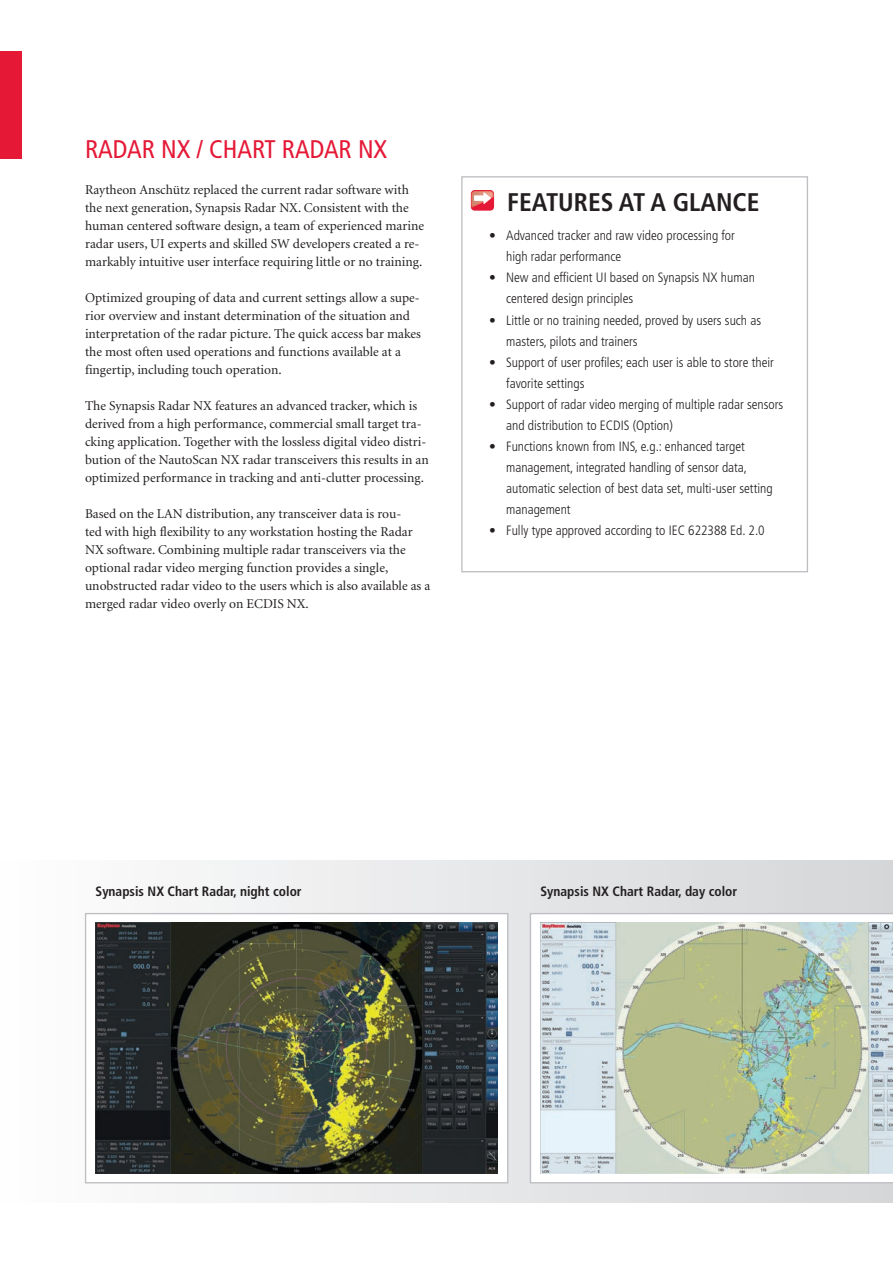
<style>
.page{position:relative;width:893px;height:1263px;background:#fff}
.page>*{position:absolute;margin:0;border:0;box-sizing:border-box;transform-origin:0 0}
.t1{font:condensed 25.5px "Frutiger";color:#e51836}
.t2{font:700 condensed 25.5px "Frutiger";color:#231f20}
.t3{font:13.5px/18px "Minion";color:#231f20}
.t4{font:300 condensed 13.5px/21px "Frutiger";color:#231f20}
.t5{font:700 condensed 13.5px "Frutiger";color:#231f20}
</style>
<div class="page">
<div style="left:0;top:51px;width:21px;height:107px;background:#e51836"></div>
<div style="left:0;top:860px;width:893px;height:342px;background:linear-gradient(to right,#fdfefe,#d4d5d8)"></div>
<div style="left:85px;top:913px;width:423px;height:270px;background:#fff;border:1px solid #bebfc2"></div>
<svg style="left:530px;top:913px;width:363px;height:270px"></svg>
<img style="left:96px;top:922px;width:402px;height:252px">
<img style="left:540px;top:922px;width:353px;height:252px">
<div style="left:461px;top:176px;width:347px;height:396px;background:#fff;border:1px solid #bebfc2"></div>
<div style="left:471px;top:190px;width:23px;height:21px;background:#e51836;border-radius:4px"></div>
<img style="left:471px;top:191px;width:23px;height:17px">
<svg style="left:474px;top:192px;width:17px;height:12px"></svg>
<h1 class="t1" style="left:85px;top:135px;width:304px">RADAR NX / CHART RADAR NX</h1>
<p class="t3" style="left:85px;top:181px;width:341px">Raytheon Anschütz replaced the current radar software with the next generation, Synapsis Radar NX. Consistent with the human centered software design, a team of experienced marine radar users, UI experts and skilled SW developers created a re&shy;markably intuitive user interface requiring little or no training.</p>
<p class="t3" style="left:85px;top:289px;width:337px">Optimized grouping of data and current settings allow a supe&shy;rior overview and instant determination of the situation and interpretation of the radar picture. The quick access bar makes the most often used operations and functions available at a fingertip, including touch operation.</p>
<p class="t3" style="left:85px;top:397px;width:345px">The Synapsis Radar NX features an advanced tracker, which is derived from a high performance, commercial small target tra&shy;cking application. Together with the lossless digital video distri&shy;bution of the NautoScan NX radar transceivers this results in an optimized performance in tracking and anti-clutter processing.</p>
<p class="t3" style="left:85px;top:505px;width:347px">Based on the LAN distribution, any transceiver data is rou-<br>ted with high flexibility to any workstation hosting the Radar NX software. Combining multiple radar transceivers via the optional radar video merging function provides a single, unobstructed radar video to the users which is also available as a merged radar video overly on ECDIS NX.</p>
<h1 class="t2" style="left:507px;top:187px;width:254px">FEATURES AT A GLANCE</h1>
<p class="t4" style="left:506px;top:225px;width:230px;text-indent:-17px">• Advanced tracker and raw video processing for high radar performance</p>
<p class="t4" style="left:506px;top:267px;width:250px;text-indent:-17px">• New and efficient UI based on Synapsis NX human centered design principles</p>
<p class="t4" style="left:506px;top:309px;width:257px;text-indent:-17px">• Little or no training needed, proved by users such as masters, pilots and trainers</p>
<p class="t4" style="left:506px;top:352px;width:269px;text-indent:-17px">• Support of user profiles; each user is able to store their favorite settings</p>
<p class="t4" style="left:506px;top:394px;width:279px;text-indent:-17px">• Support of radar video merging of multiple radar sensors and distribution to ECDIS (Option)</p>
<p class="t4" style="left:506px;top:436px;width:268px;text-indent:-17px">• Functions known from INS, e.g.: enhanced target management, integrated handling of sensor data, automatic selection of best data set, multi-user setting management</p>
<p class="t4" style="left:489px;top:520px;width:277px">• Fully type approved according to IEC 622388 Ed. 2.0</p>
<p class="t5" style="left:96px;top:884px;width:208px">Synapsis NX Chart Radar, night color</p>
<p class="t5" style="left:540px;top:884px;width:198px">Synapsis NX Chart Radar, day color</p>
</div>
